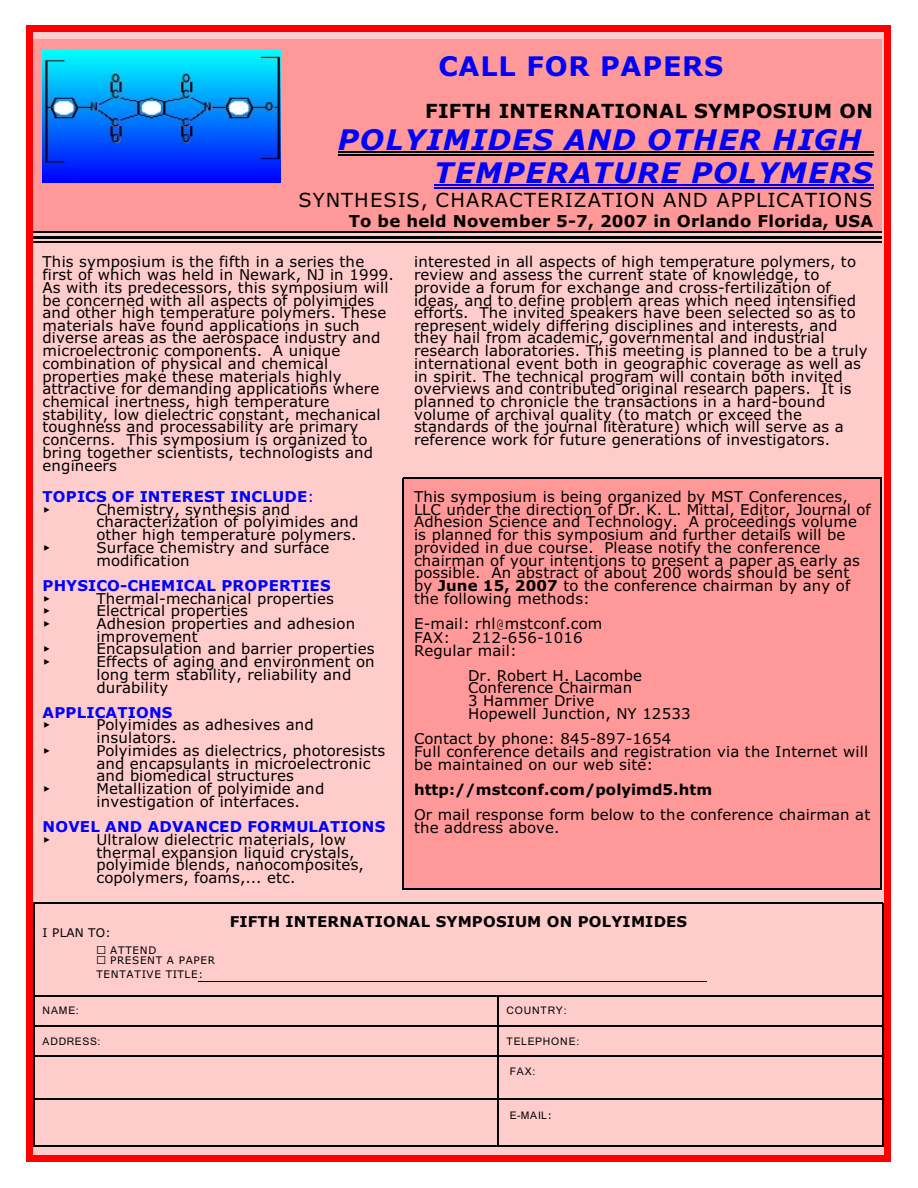
<style>
.page{position:relative;width:918px;height:1188px;background:#fff}
.page>*{position:absolute;margin:0;border:0;box-sizing:border-box;transform-origin:0 0}
.t1{font:italic 700 28.5px/33.2px "Verdana";letter-spacing:.04em;color:#00f}
.t2{font:700 27px "Verdana";letter-spacing:.035em;color:#00f}
.t3{font:19.5px "Verdana";letter-spacing:.05em;color:#000}
.t4{font:700 19.5px "Verdana";letter-spacing:.025em;color:#000}
.t5{font:700 16.5px "Verdana";letter-spacing:.01em;color:#000}
.t6{font:15px/12.8px "Verdana";letter-spacing:.01em;color:#000}
.t7{font:700 15px "Verdana";letter-spacing:.005em;color:#000}
.t8{font:700 15px "Verdana";letter-spacing:.015em;color:#00f}
.t9{font:12px "Verdana";letter-spacing:.01em;color:#000}
.t10{font:10.5px "Microsoft Sans Serif";letter-spacing:.07em;color:#000}
.t11{font:10.5px/10.5px "Verdana";letter-spacing:.07em;color:#000}
.s1{font-weight:700;color:#00f}
.s2{color:#00f}
.s3{font-weight:700}
.s4{font-family:"Courier New"}
.s5{font-family:"Verdana"}
</style>
<div class="page">
<div style="left:26px;top:25px;width:865px;height:1137px;background:#fcc"></div>
<div style="left:26px;top:25px;width:7px;height:1137px;background:#f00"></div>
<div style="left:884px;top:25px;width:7px;height:1137px;background:#f00"></div>
<div style="left:26px;top:25px;width:865px;height:7px;background:#f00"></div>
<div style="left:26px;top:1155px;width:865px;height:7px;background:#f00"></div>
<div style="left:33px;top:39px;width:849px;height:194px;background:#f99"></div>
<hr style="left:33px;top:232px;width:849px;height:1px;background:#000">
<hr style="left:33px;top:236px;width:849px;height:3px;background:#000">
<hr style="left:33px;top:242px;width:849px;height:1px;background:#000">
<div style="left:403px;top:478px;width:479px;height:412px;background:#f99"></div>
<hr style="left:403px;top:478px;width:1px;height:412px;background:#000">
<hr style="left:881px;top:478px;width:1px;height:412px;background:#000">
<hr style="left:403px;top:478px;width:479px;height:1px;background:#000">
<hr style="left:403px;top:888px;width:479px;height:2px;background:#000">
<hr style="left:33px;top:903px;width:2px;height:92px;background:#000">
<hr style="left:883px;top:903px;width:1px;height:92px;background:#000">
<hr style="left:33px;top:903px;width:850px;height:1px;background:#000">
<hr style="left:33px;top:995px;width:2px;height:30px;background:#000">
<hr style="left:33px;top:995px;width:464px;height:1px;background:#000">
<hr style="left:497px;top:995px;width:1px;height:30px;background:#000">
<hr style="left:883px;top:995px;width:1px;height:30px;background:#000">
<hr style="left:497px;top:995px;width:386px;height:1px;background:#000">
<hr style="left:33px;top:1025px;width:2px;height:30px;background:#000">
<hr style="left:33px;top:1025px;width:464px;height:1px;background:#000">
<hr style="left:497px;top:1025px;width:1px;height:30px;background:#000">
<hr style="left:883px;top:1025px;width:1px;height:30px;background:#000">
<hr style="left:497px;top:1025px;width:386px;height:1px;background:#000">
<hr style="left:33px;top:1055px;width:2px;height:43px;background:#000">
<hr style="left:33px;top:1055px;width:464px;height:1px;background:#000">
<hr style="left:497px;top:1055px;width:1px;height:43px;background:#000">
<hr style="left:883px;top:1055px;width:1px;height:43px;background:#000">
<hr style="left:497px;top:1055px;width:386px;height:1px;background:#000">
<hr style="left:33px;top:1098px;width:2px;height:48px;background:#000">
<hr style="left:33px;top:1098px;width:464px;height:1px;background:#000">
<hr style="left:33px;top:1145px;width:464px;height:1px;background:#000">
<hr style="left:497px;top:1098px;width:1px;height:48px;background:#000">
<hr style="left:883px;top:1098px;width:1px;height:48px;background:#000">
<hr style="left:497px;top:1098px;width:386px;height:1px;background:#000">
<hr style="left:497px;top:1145px;width:386px;height:1px;background:#000">
<img style="left:42px;top:50px;width:239px;height:132px">
<hr style="left:338px;top:152px;width:535px;height:1px;background:#000">
<hr style="left:338px;top:154px;width:535px;height:1px;background:#000">
<hr style="left:434px;top:185px;width:439px;height:1px;background:#00f">
<hr style="left:434px;top:187px;width:439px;height:1px;background:#00f">
<hr style="left:198px;top:981px;width:509px;height:1px;background:#000">
<h2 class="t2" style="left:438px;top:56px;width:286px">CALL FOR PAPERS</h2>
<h3 class="t4" style="left:425px;top:103px;width:449px">FIFTH INTERNATIONAL SYMPOSIUM ON</h3>
<h1 class="t1" style="left:434px;top:125px;width:440px;text-indent:-96px">POLYIMIDES AND OTHER HIGH<br>TEMPERATURE POLYMERS</h1>
<h3 class="t3" style="left:298px;top:192px;width:575px">SYNTHESIS, CHARACTERIZATION AND APPLICATIONS</h3>
<p class="t5" style="left:349px;top:214px;width:526px">To be held November 5-7, 2007 in Orlando Florida, USA</p>
<p class="t6" style="left:42px;top:257px;width:353px">This symposium is the fifth in a series the first of which was held in Newark, NJ in 1999.<br>As with its predecessors, this symposium will be concerned with all aspects of polyimides and other high temperature polymers. These materials have found applications in such diverse areas as the aerospace industry and microelectronic components. A unique combination of physical and chemical properties make these materials highly attractive for demanding applications where chemical inertness, high temperature stability, low dielectric constant, mechanical toughness and processability are primary concerns. This symposium is organized to bring together scientists, technologists and engineers</p>
<p class="t6" style="left:414px;top:257px;width:455px">interested in all aspects of high temperature polymers, to review and assess the current state of knowledge, to provide a forum for exchange and cross-fertilization of ideas, and to define problem areas which need intensified efforts. The invited speakers have been selected so as to represent widely differing disciplines and interests, and they hail from academic, governmental and industrial research laboratories. This meeting is planned to be a truly international event both in geographic coverage as well as in spirit. The technical program will contain both invited overviews and contributed original research papers. It is planned to chronicle the transactions in a hard-bound volume of archival quality (to match or exceed the standards of the journal literature) which will serve as a reference work for future generations of investigators.</p>
<p class="t6" style="left:96px;top:492px;width:263px;text-indent:-54px"><span class="s1">TOPICS OF INTEREST INCLUDE</span><span class="s2">:<br></span>Chemistry, synthesis and characterization of polyimides and other high temperature polymers.<br>Surface chemistry and surface modification</p>
<p class="t8" style="left:42px;top:580px;width:290px">PHYSICO-CHEMICAL PROPERTIES</p>
<p class="t6" style="left:96px;top:593px;width:280px">Thermal-mechanical properties<br>Electrical properties<br>Adhesion properties and adhesion improvement<br>Encapsulation and barrier properties<br>Effects of aging and environment on long term stability, reliability and durability</p>
<p class="t8" style="left:42px;top:706px;width:132px">APPLICATIONS</p>
<p class="t6" style="left:96px;top:720px;width:290px">Polyimides as adhesives and insulators.<br>Polyimides as dielectrics, photoresists and encapsulants in microelectronic and biomedical structures<br>Metallization of polyimide and investigation of interfaces.</p>
<p class="t8" style="left:42px;top:820px;width:344px">NOVEL AND ADVANCED FORMULATIONS</p>
<p class="t6" style="left:96px;top:834px;width:269px">Ultralow dielectric materials, low thermal expansion liquid crystals, polyimide blends, nanocomposites, copolymers, foams,... etc.</p>
<p class="t6" style="left:414px;top:492px;width:458px">This symposium is being organized by MST Conferences, LLC under the direction of Dr. K. L. Mittal, Editor, Journal of Adhesion Science and Technology. A proceedings volume is planned for this symposium and further details will be provided in due course. Please notify the conference chairman of your intentions to present a paper as early as possible. An abstract of about 200 words should be sent by <span class="s3">June 15, 2007</span> to the conference chairman by any of the following methods:</p>
<p class="t6" style="left:414px;top:618px;width:190px;line-height:13.6px">E-mail: rhl<span class="s4">@</span>mstconf.com<br>FAX:</p>
<p class="t6" style="left:414px;top:632px;width:170px;text-indent:58px">212-656-1016<br>Regular mail:</p>
<p class="t6" style="left:468px;top:670px;width:224px">Dr. Robert H. Lacombe<br>Conference Chairman<br>3 Hammer Drive<br>Hopewell Junction, NY 12533</p>
<p class="t6" style="left:414px;top:734px;width:456px">Contact by phone: 845-897-1654<br>Full conference details and registration via the Internet will be maintained on our web site:</p>
<p class="t7" style="left:414px;top:783px;width:300px">http://mstconf.com/polyimd5.htm</p>
<p class="t6" style="left:414px;top:810px;width:458px">Or mail response form below to the conference chairman at the address above.</p>
<p class="t9" style="left:42px;top:928px;width:70px">I PLAN TO:</p>
<p class="t11" style="left:110px;top:946px;width:106px">ATTEND<br>PRESENT A PAPER</p>
<p class="t11" style="left:96px;top:970px;width:108px">TENTATIVE TITLE:</p>
<p class="t7" style="left:230px;top:916px;width:459px">FIFTH INTERNATIONAL SYMPOSIUM ON POLYIMIDES</p>
<p class="t10" style="left:42px;top:1007px;width:38px">NAME:</p>
<p class="t10" style="left:507px;top:1007px;width:62px">COUNTRY:</p>
<p class="t10" style="left:42px;top:1037px;width:59px">ADDRESS:</p>
<p class="t10" style="left:507px;top:1037px;width:74px">TELEPHONE:</p>
<p class="t10" style="left:510px;top:1067px;width:27px">FAX:</p>
<p class="t10" style="left:510px;top:1111px;width:44px">E-MAIL<span class="s5">:</span></p>
</div>
